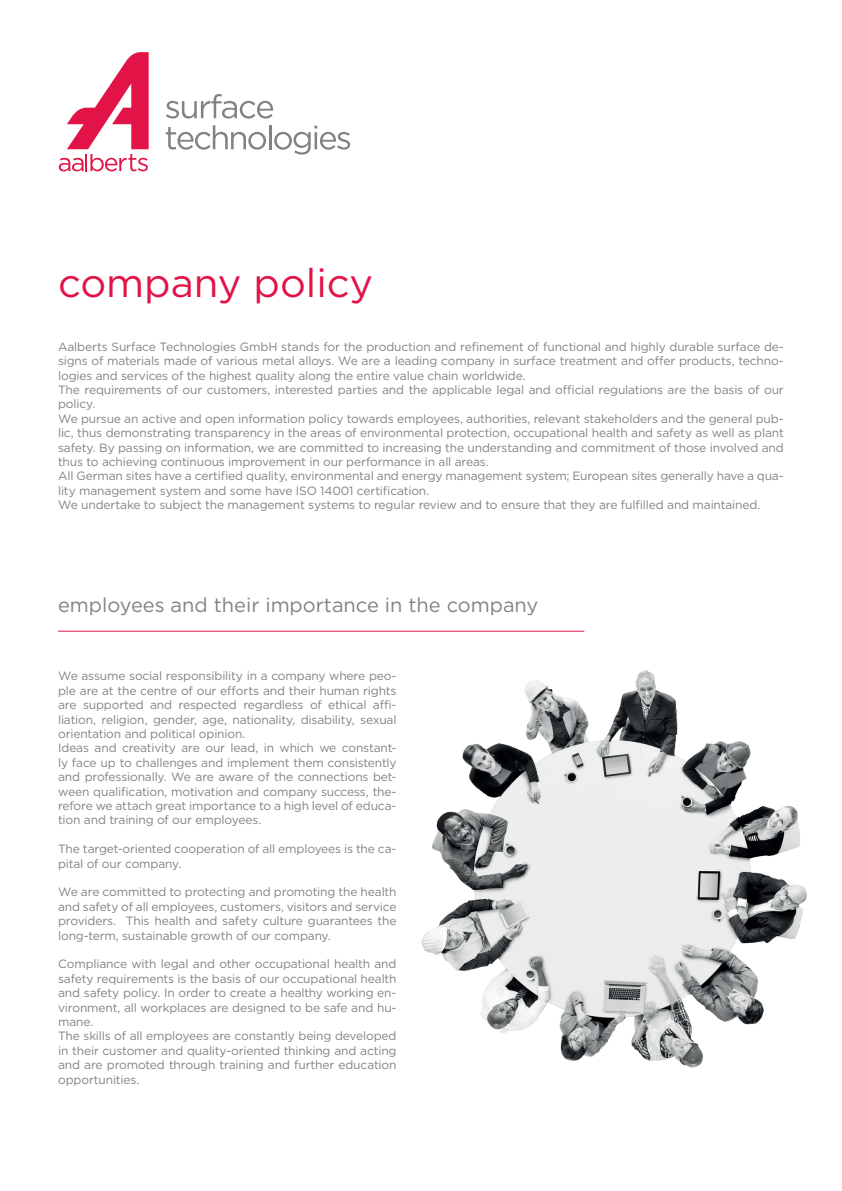
<style>
.page{position:relative;width:842px;height:1191px;background:#fff}
.page>*{position:absolute;margin:0;border:0;box-sizing:border-box;transform-origin:0 0}
.t1{font:40px "Gotham";color:#e21347}
.t2{font:20px "Gotham";color:#808285}
.t3{font:12px/14.4px "Gotham";letter-spacing:-.015em;color:#808285}
</style>
<div class="page">
<hr style="left:58px;top:630px;width:526px;height:1px;background:#e21347">
<img style="left:421px;top:670px;width:386px;height:398px">
<svg style="left:166px;top:94px;width:107px;height:25px"></svg>
<svg style="left:166px;top:125px;width:100px;height:25px"></svg>
<hr style="left:269px;top:125px;width:2px;height:24px;background:#808285">
<svg style="left:274px;top:126px;width:76px;height:29px"></svg>
<svg style="left:59px;top:52px;width:90px;height:119px"></svg>
<h1 class="t1" style="left:58px;top:257px;width:317px">company policy</h1>
<p class="t3" style="left:58px;top:339px;width:727px">Aalberts Surface Technologies GmbH stands for the production and refinement of functional and highly durable surface de&shy;signs of materials made of various metal alloys. We are a leading company in surface treatment and offer products, techno&shy;logies and services of the highest quality along the entire value chain worldwide.<br>The requirements of our customers, interested parties and the applicable legal and official regulations are the basis of our policy.<br>We pursue an active and open information policy towards employees, authorities, relevant stakeholders and the general pub&shy;lic, thus demonstrating transparency in the areas of environmental protection, occupational health and safety as well as plant safety. By passing on information, we are committed to increasing the understanding and commitment of those involved and thus to achieving continuous improvement in our performance in all areas.<br>All German sites have a certified quality, environmental and energy management system; European sites generally have a qua&shy;lity management system and some have ISO 14001 certification.<br>We undertake to subject the management systems to regular review and to ensure that they are fulfilled and maintained.</p>
<h2 class="t2" style="left:58px;top:591px;width:482px">employees and their importance in the company</h2>
<p class="t3" style="left:58px;top:668px;width:340px">We assume social responsibility in a company where peo&shy;ple are at the centre of our efforts and their human rights are supported and respected regardless of ethical affi&shy;liation, religion, gender, age, nationality, disability, sexual orientation and political opinion.<br>Ideas and creativity are our lead, in which we constant&shy;ly face up to challenges and implement them consistently and professionally. We are aware of the connections bet&shy;ween qualification, motivation and company success, the&shy;refore we attach great importance to a high level of educa&shy;tion and training of our employees.</p>
<p class="t3" style="left:58px;top:841px;width:340px">The target-oriented cooperation of all employees is the ca&shy;pital of our company.</p>
<p class="t3" style="left:58px;top:884px;width:340px;text-align:justify">We are committed to protecting and promoting the health and safety of all employees, customers, visitors and service providers. This health and safety culture guarantees the long-term, sustainable growth of our company.</p>
<p class="t3" style="left:58px;top:956px;width:340px">Compliance with legal and other occupational health and safety requirements is the basis of our occupational health and safety policy. In order to create a healthy working en&shy;vironment, all workplaces are designed to be safe and hu&shy;mane.<br>The skills of all employees are constantly being developed in their customer and quality-oriented thinking and acting and are promoted through training and further education opportunities.</p>
</div>
